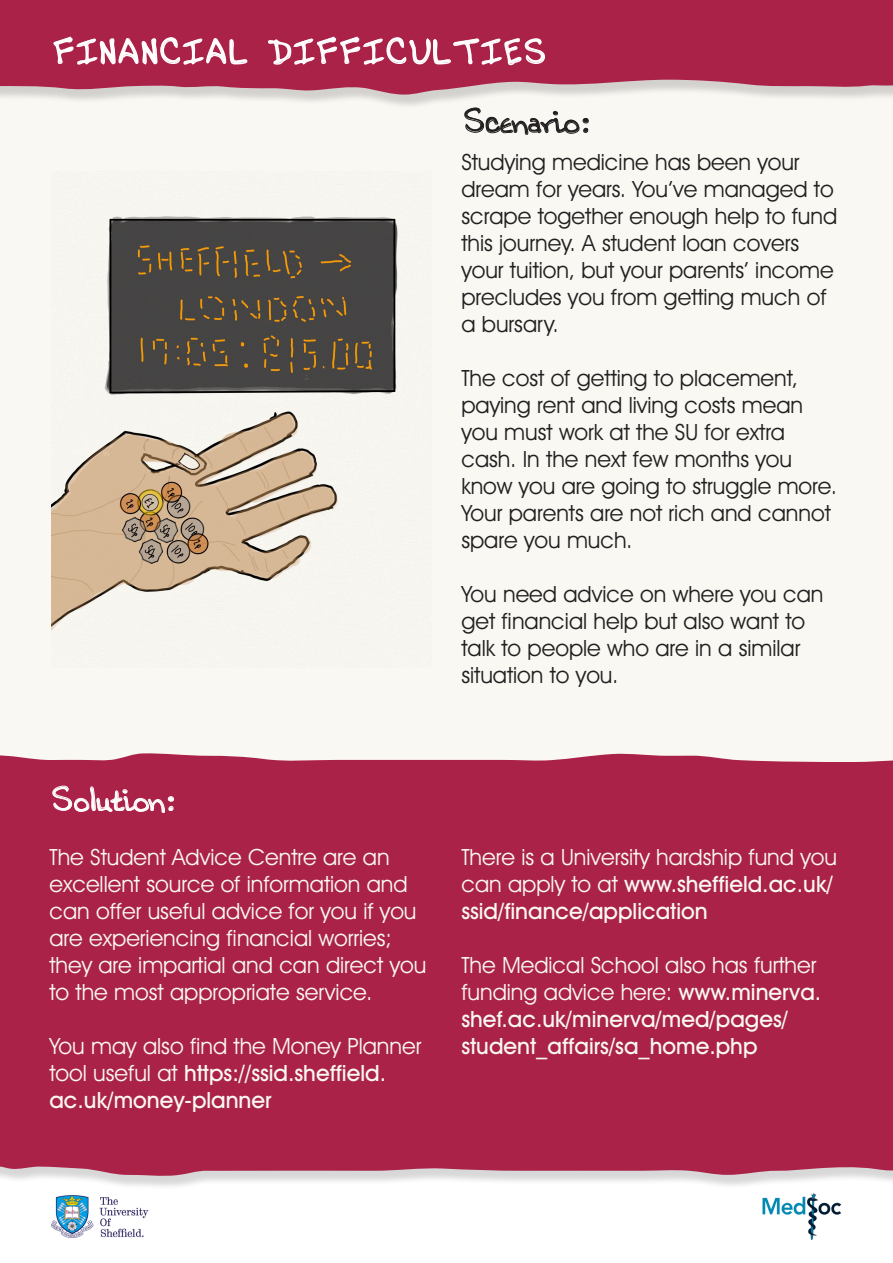
<style>
.page{position:relative;width:893px;height:1263px;background:#fff}
.page>*{position:absolute;margin:0;border:0;box-sizing:border-box;transform-origin:0 0}
.t1{font:36px "Austins Hand";letter-spacing:-.03em;color:#fff}
.t2{font:36px "Austins Hand";color:#231f20}
.t3{font:36px "Austins Hand";color:#fff}
.t4{font:22.5px/27px "Avant Garde IT Cby BT";color:#231f20}
.t5{font:22.5px/27px "Avant Garde IT Cby BT";color:#f9f8f3}
.t6{font:500 22.5px/27px "Avant Garde IT Cby BT";color:#f9f8f3}
.s1{font-weight:400}
.s2{font-weight:500}
</style>
<div class="page">
<div style="left:0;top:0;width:893px;height:876px;background:#f9f8f3"></div>
<div style="left:0;top:755px;width:893px;height:435px;background:#231f20;opacity:.18"></div>
<div style="left:0;top:753px;width:893px;height:424px;background:#ab2248"></div>
<svg style="left:464px;top:109px;width:124px;height:26px"></svg>
<svg style="left:53px;top:786px;width:121px;height:26px;background:#ba4c6a"></svg>
<div style="left:0;top:0;width:893px;height:109px;background:#231f20;opacity:.18"></div>
<svg style="left:0;top:0;width:893px;height:95px;background:#b13b5b"></svg>
<img style="left:51px;top:203px;width:364px;height:428px">
<svg style="left:53px;top:9px;width:195px;height:60px;background:#b53d5e"></svg>
<svg style="left:267px;top:9px;width:279px;height:60px;background:#b43b5c"></svg>
<img style="left:762px;top:1193px;width:80px;height:46px">
<img style="left:51px;top:1195px;width:98px;height:43px">
<p class="t1" style="left:51px;top:30px;width:496px">FINANCIAL DIFFICULTIES</p>
<p class="t2" style="left:461px;top:99px;width:130px">Scenario:</p>
<p class="t4" style="left:461px;top:148px;width:377px">Studying medicine has been your dream for years. You’ve managed to scrape together enough help to fund this journey. A student loan covers your tuition, but your parents’ income precludes you from getting much of a bursary.</p>
<p class="t4" style="left:461px;top:364px;width:377px">The cost of getting to placement, paying rent and living costs mean you must work at the SU for extra cash. In the next few months you know you are going to struggle more.<br>Your parents are not rich and cannot spare you much.</p>
<p class="t4" style="left:461px;top:580px;width:364px">You need advice on where you can get financial help but also want to talk to people who are in a similar situation to you.</p>
<p class="t3" style="left:49px;top:777px;width:127px">Solution:</p>
<p class="t5" style="left:49px;top:843px;width:378px">The Student Advice Centre are an excellent source of information and can offer useful advice for you if you are experiencing financial worries; they are impartial and can direct you to the most appropriate service.</p>
<p class="t6" style="left:49px;top:1032px;width:373px"><span class="s1">You may also find the Money Planner tool useful at</span> https://ssid.sheffield. ac.uk/money-planner</p>
<p class="t5" style="left:461px;top:843px;width:377px">There is a University hardship fund you can apply to at <span class="s2">www.sheffield.ac.uk/ ssid/finance/application</span></p>
<p class="t6" style="left:461px;top:951px;width:361px"><span class="s1">The Medical School also has further funding advice here:</span> www.minerva. shef.ac.uk/minerva/med/pages/ student_affairs/sa_home.php</p>
</div>
